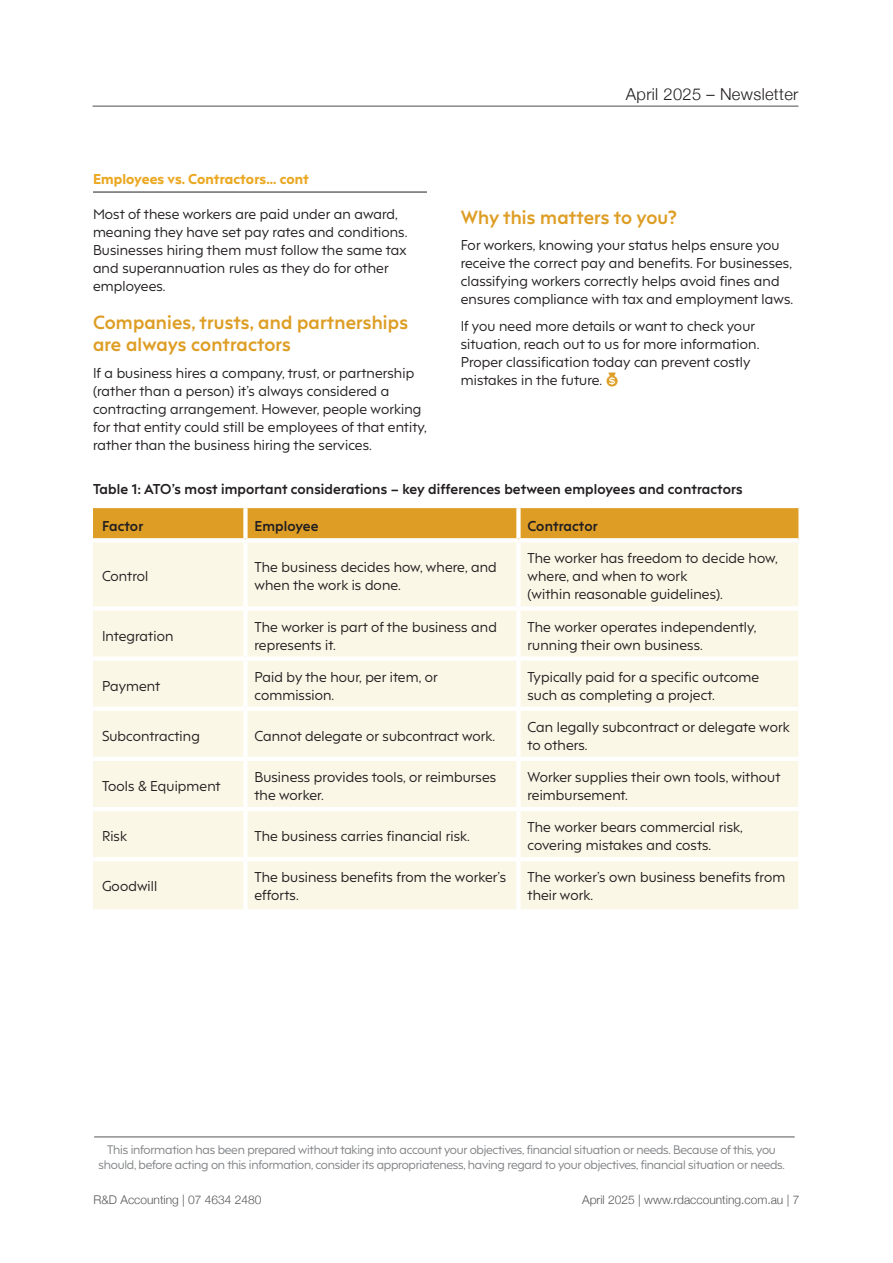
<style>
.page{position:relative;width:893px;height:1263px;background:#fff}
.page>*{position:absolute;margin:0;border:0;box-sizing:border-box;transform-origin:0 0}
.t1{font:700 18px/22.5px "F37 Hooj";letter-spacing:.01em;color:#de9e25}
.t2{font:300 16.5px "Helvetica Neue";letter-spacing:.02em;color:#231f20}
.t3{font:13.5px/18px "F37 Hooj";letter-spacing:.01em;color:#231f20}
.t4{font:700 13.5px "F37 Hooj";letter-spacing:.01em;color:#231f20}
.t5{font:800 13.5px "F37 Hooj";letter-spacing:.01em;color:#eba822}
.t6{font:300 12px "Helvetica Neue";color:#57585a}
.t7{font:11.7px/15px "F37 Hooj";letter-spacing:-.02em;color:#808285;text-align:center}
.s1{font-family:"Modern Pictograms";font-size:21px;color:#fff}
</style>
<div class="page">
<hr style="left:93px;top:106px;width:705px;height:1px;background:#231f20">
<div style="left:93px;top:508px;width:705px;height:30px;background:#de9e25"></div>
<div style="left:93px;top:542px;width:705px;height:367px;background:#fbf7e7"></div>
<div style="left:243px;top:508px;width:5px;height:30px;background:#fff"></div>
<div style="left:516px;top:508px;width:5px;height:30px;background:#fff"></div>
<svg style="left:93px;top:538px;width:152px;height:1px"></svg>
<svg style="left:245px;top:538px;width:273px;height:2px"></svg>
<div style="left:243px;top:542px;width:5px;height:64px;background:#fff"></div>
<svg style="left:518px;top:538px;width:280px;height:2px"></svg>
<div style="left:516px;top:542px;width:5px;height:64px;background:#fff"></div>
<hr style="left:93px;top:606px;width:152px;height:4px;background:#fff">
<hr style="left:245px;top:606px;width:273px;height:4px;background:#fff">
<div style="left:243px;top:610px;width:5px;height:46px;background:#fff"></div>
<hr style="left:518px;top:606px;width:280px;height:4px;background:#fff">
<div style="left:516px;top:610px;width:5px;height:46px;background:#fff"></div>
<div style="left:93px;top:656px;width:152px;height:5px;background:#fff"></div>
<div style="left:245px;top:656px;width:273px;height:5px;background:#fff"></div>
<div style="left:243px;top:661px;width:5px;height:46px;background:#fff"></div>
<div style="left:518px;top:656px;width:280px;height:5px;background:#fff"></div>
<div style="left:516px;top:661px;width:5px;height:46px;background:#fff"></div>
<hr style="left:93px;top:707px;width:152px;height:4px;background:#fff">
<hr style="left:245px;top:707px;width:273px;height:4px;background:#fff">
<div style="left:243px;top:711px;width:5px;height:46px;background:#fff"></div>
<hr style="left:518px;top:707px;width:280px;height:4px;background:#fff">
<div style="left:516px;top:711px;width:5px;height:46px;background:#fff"></div>
<hr style="left:93px;top:757px;width:152px;height:4px;background:#fff">
<hr style="left:245px;top:757px;width:273px;height:4px;background:#fff">
<div style="left:243px;top:761px;width:5px;height:46px;background:#fff"></div>
<hr style="left:518px;top:757px;width:280px;height:4px;background:#fff">
<div style="left:516px;top:761px;width:5px;height:46px;background:#fff"></div>
<hr style="left:93px;top:807px;width:152px;height:4px;background:#fff">
<hr style="left:245px;top:807px;width:273px;height:4px;background:#fff">
<div style="left:243px;top:811px;width:5px;height:46px;background:#fff"></div>
<hr style="left:518px;top:807px;width:280px;height:4px;background:#fff">
<div style="left:516px;top:811px;width:5px;height:46px;background:#fff"></div>
<hr style="left:93px;top:857px;width:152px;height:4px;background:#fff">
<hr style="left:245px;top:857px;width:273px;height:4px;background:#fff">
<div style="left:243px;top:861px;width:5px;height:48px;background:#fff"></div>
<hr style="left:518px;top:857px;width:280px;height:4px;background:#fff">
<div style="left:516px;top:861px;width:5px;height:48px;background:#fff"></div>
<hr style="left:93px;top:192px;width:334px;height:1px;background:#231f20">
<hr style="left:94px;top:1136px;width:701px;height:1px;background:#231f20">
<p class="t5" style="left:93px;top:167px;width:217px">Employees vs. Contractors... cont</p>
<p class="t3" style="left:93px;top:204px;width:316px">Most of these workers are paid under an award, meaning they have set pay rates and conditions.<br>Businesses hiring them must follow the same tax and superannuation rules as they do for other employees.</p>
<h1 class="t1" style="left:93px;top:309px;width:316px">Companies, trusts, and partnerships are always contractors</h1>
<p class="t3" style="left:93px;top:362px;width:335px">If a business hires a company, trust, or partnership (rather than a person) it’s always considered a contracting arrangement. However, people working for that entity could still be employees of that entity, rather than the business hiring the services.</p>
<p class="t2" style="left:626px;top:81px;width:174px">April 2025 – Newsletter</p>
<h1 class="t1" style="left:461px;top:204px;width:218px">Why this matters to you?</h1>
<p class="t3" style="left:461px;top:235px;width:334px">For workers, knowing your status helps ensure you receive the correct pay and benefits. For businesses, classifying workers correctly helps avoid fines and ensures compliance with tax and employment laws.</p>
<p class="t3" style="left:461px;top:315px;width:300px">If you need more details or want to check your situation, reach out to us for more information.<br>Proper classification today can prevent costly mistakes in the future. <span class="s1">$</span></p>
<p class="t4" style="left:93px;top:477px;width:651px">Table 1: ATO’s most important considerations – key differences between employees and contractors</p>
<p class="t4" style="left:102px;top:515px;width:43px">Factor</p>
<p class="t4" style="left:254px;top:515px;width:66px">Employee</p>
<p class="t4" style="left:527px;top:515px;width:72px">Contractor</p>
<p class="t3" style="left:102px;top:566px;width:48px">Control</p>
<p class="t3" style="left:254px;top:557px;width:244px">The business decides how, where, and when the work is done.</p>
<p class="t3" style="left:527px;top:548px;width:252px">The worker has freedom to decide how, where, and when to work<br>(within reasonable guidelines).</p>
<p class="t3" style="left:102px;top:625px;width:73px">Integration</p>
<p class="t3" style="left:254px;top:616px;width:244px">The worker is part of the business and represents it.</p>
<p class="t3" style="left:527px;top:616px;width:230px">The worker operates independently, running their own business.</p>
<p class="t3" style="left:102px;top:675px;width:60px">Payment</p>
<p class="t3" style="left:254px;top:666px;width:185px">Paid by the hour, per item, or commission.</p>
<p class="t3" style="left:527px;top:666px;width:233px">Typically paid for a specific outcome such as completing a project.</p>
<p class="t3" style="left:102px;top:725px;width:99px">Subcontracting</p>
<p class="t3" style="left:254px;top:725px;width:242px">Cannot delegate or subcontract work.</p>
<p class="t3" style="left:527px;top:716px;width:264px">Can legally subcontract or delegate work to others.</p>
<p class="t3" style="left:102px;top:775px;width:120px">Tools &amp; Equipment</p>
<p class="t3" style="left:254px;top:766px;width:243px">Business provides tools, or reimburses the worker.</p>
<p class="t3" style="left:527px;top:766px;width:254px">Worker supplies their own tools, without reimbursement.</p>
<p class="t3" style="left:102px;top:826px;width:26px">Risk</p>
<p class="t3" style="left:254px;top:826px;width:217px">The business carries financial risk.</p>
<p class="t3" style="left:527px;top:817px;width:217px">The worker bears commercial risk, covering mistakes and costs.</p>
<p class="t3" style="left:102px;top:876px;width:57px">Goodwill</p>
<p class="t3" style="left:254px;top:867px;width:253px">The business benefits from the worker’s efforts.</p>
<p class="t3" style="left:527px;top:867px;width:259px">The worker’s own business benefits from their work.</p>
<p class="t7" style="left:99px;top:1141px;width:688px">This information has been prepared without taking into account your objectives, financial situation or needs. Because of this, you should, before acting on this information, consider its appropriateness, having regard to your objectives, financial situation or needs.</p>
<p class="t6" style="left:94px;top:1190px;width:170px">R&amp;D Accounting | 07 4634 2480</p>
<p class="t6" style="left:582px;top:1190px;width:219px">April 2025 | www.rdaccounting.com.au | 7</p>
</div>
